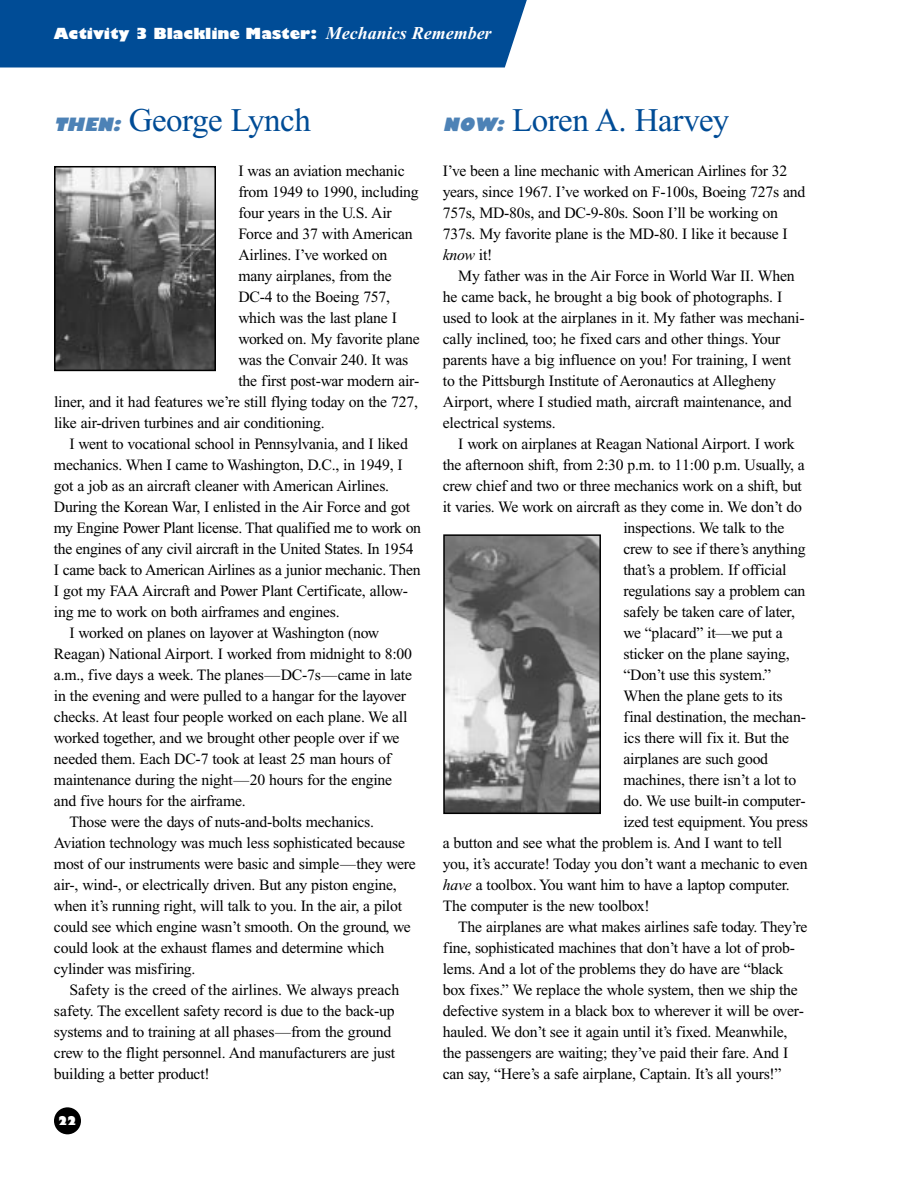
<style>
.page{position:relative;width:918px;height:1188px;background:#fff}
.page>*{position:absolute;margin:0;border:0;box-sizing:border-box;transform-origin:0 0}
.t1{font:33px "Times";letter-spacing:-.015em;color:#004c96}
.t2{font:15.75px/21px "Times";letter-spacing:-.015em;color:#000}
.t3{font:800 15px "Gill Sans";color:#fff}
.t4{font:800 12px "Gill Sans";color:#fff}
.s1{font-family:"Times New Roman";font-weight:700;font-style:italic;font-size:18px}
.s2{font-family:"Gill Sans";font-weight:800;font-style:italic;font-size:18px;color:#4d82b6}
.s3{font-family:"Times New Roman";font-style:italic}
</style>
<div class="page">
<div style="left:0;top:0;width:527px;height:68px;background:#004c96"></div>
<img style="left:57px;top:169px;width:156px;height:199px">
<div style="left:54px;top:166px;width:162px;height:205px;border:2px solid #000"></div>
<img style="left:446px;top:537px;width:152px;height:274px">
<div style="left:443px;top:534px;width:158px;height:280px;border:2px solid #000"></div>
<div style="left:54px;top:1107px;width:27px;height:27px;background:#000;border-radius:50%"></div>
<p class="t3" style="left:54px;top:28px;width:439px">Activity 3 Blackline Master: <span class="s1">Mechanics Remember</span></p>
<h1 class="t1" style="left:54px;top:108px;width:258px"><span class="s2">THEN:</span> George Lynch</h1>
<h1 class="t1" style="left:443px;top:108px;width:288px"><span class="s2">NOW:</span> Loren A. Harvey</h1>
<p class="t2" style="left:238px;top:162px;width:182px">I was an aviation mechanic from 1949 to 1990, including</p>
<p class="t2" style="left:238px;top:204px;width:155px">four years in the U.S. Air</p>
<p class="t2" style="left:238px;top:225px;width:176px">Force and 37 with American</p>
<p class="t2" style="left:238px;top:246px;width:150px">Airlines. I’ve worked on</p>
<p class="t2" style="left:238px;top:267px;width:155px">many airplanes, from the</p>
<p class="t2" style="left:238px;top:288px;width:153px">DC-4 to the Boeing 757,</p>
<p class="t2" style="left:238px;top:309px;width:160px">which was the last plane I</p>
<p class="t2" style="left:238px;top:330px;width:183px">worked on. My favorite plane</p>
<p class="t2" style="left:238px;top:351px;width:171px">was the Convair 240. It was</p>
<p class="t2" style="left:238px;top:372px;width:183px">the f irst post-war modern air-</p>
<p class="t2" style="left:54px;top:393px;width:366px">liner, and it had features we’re still flying today on the 727,</p>
<p class="t2" style="left:54px;top:414px;width:272px">like air-driven turbines and air conditioning.</p>
<p class="t2" style="left:54px;top:435px;width:369px;text-indent:15px">I went to vocational school in Pennsylvania, and I liked mechanics. When I came to Washington, D.C., in 1949, I got a job as an aircraft cleaner with American Airlines.<br>During the Korean War, I enlisted in the Air Force and got my Engine Power Plant license. That qualified me to work on the engines of any civil aircraft in the United States. In 1954<br>I came back to American Airlines as a junior mechanic. Then I got my FAA Aircraft and Power Plant Certif icate, allow&shy;ing me to work on both airframes and engines.</p>
<p class="t2" style="left:54px;top:624px;width:360px;text-indent:15px">I worked on planes on layover at Washington (now Reagan) National Airport. I worked from midnight to 8:00 a.m., f ive days a week. The planes—DC-7s— came in late in the evening and were pulled to a hangar for the layover checks. At least four people worked on each plane. We all worked together, and we brought other people over if we needed them. Each DC-7 took at least 25 man hours of maintenance during the night—20 hours for the engine and f ive hours for the airframe.</p>
<p class="t2" style="left:54px;top:813px;width:363px;text-indent:15px">Those were the days of nuts-and-bolts mechanics.<br>Aviation technology was much less sophisticated because most of our instruments were basic and simple— they were air-, wind-, or electrically driven. But any piston engine, when it’s running right, will talk to you. In the air, a pilot could see which engine wasn’t smooth. On the ground, we could look at the exhaust flames and determine which cylinder was misf iring.</p>
<p class="t2" style="left:54px;top:981px;width:347px;text-indent:15px">Safety is the creed of the airlines. We always preach safety. The excellent safety record is due to the back-up systems and to training at all phases—from the ground crew to the flight personnel. And manufacturers are just building a better product!</p>
<p class="t2" style="left:443px;top:162px;width:364px">I’ve been a line mechanic with American Airlines for 32 years, since 1967. I’ve worked on F-100s, Boeing 727s and 757s, MD-80s, and DC-9-80s. Soon I’ll be working on 737s. My favorite plane is the MD-80. I like it because I <span class="s3">know</span> it!</p>
<p class="t2" style="left:443px;top:267px;width:364px;text-indent:15px">My father was in the Air Force in World War II. When he came back, he brought a big book of photographs. I used to look at the airplanes in it. My father was mechani&shy;cally inclined, too; he f ixed cars and other things. Your parents have a big influence on you! For training, I went to the Pittsburgh Institute of Aeronautics at Allegheny Airport, where I studied math, aircraft maintenance, and electrical systems.</p>
<p class="t2" style="left:443px;top:435px;width:364px;text-align:center">I work on airplanes at Reagan National Airport. I work<br>the afternoon shift, from 2:30 p.m. to 11:00 p.m. Usually, a crew chief and two or three mechanics work on a shift, but it varies. We work on aircraft as they come in. We don’t do</p>
<p class="t2" style="left:623px;top:519px;width:162px">inspections. We talk to the</p>
<p class="t2" style="left:623px;top:540px;width:184px">crew to see if there’s anything</p>
<p class="t2" style="left:623px;top:561px;width:165px">that’s a problem. If off icial</p>
<p class="t2" style="left:623px;top:582px;width:183px">regulations say a problem can</p>
<p class="t2" style="left:623px;top:603px;width:173px">safely be taken care of later,</p>
<p class="t2" style="left:623px;top:624px;width:161px">we “placard” it—we put a</p>
<p class="t2" style="left:623px;top:645px;width:168px">sticker on the plane saying,</p>
<p class="t2" style="left:623px;top:666px;width:149px">“Don’t use this system.”</p>
<p class="t2" style="left:623px;top:687px;width:161px">When the plane gets to its</p>
<p class="t2" style="left:623px;top:708px;width:184px">f inal destination, the mechan-</p>
<p class="t2" style="left:623px;top:729px;width:167px">ics there will f ix it. But the</p>
<p class="t2" style="left:623px;top:750px;width:146px">airplanes are such good</p>
<p class="t2" style="left:623px;top:771px;width:174px">machines, there isn’t a lot to</p>
<p class="t2" style="left:623px;top:792px;width:184px">do. We use built-in computer-</p>
<p class="t2" style="left:623px;top:813px;width:186px">ized test equipment. You press</p>
<p class="t2" style="left:443px;top:834px;width:341px">a button and see what the problem is. And I want to tell</p>
<p class="t2" style="left:443px;top:855px;width:366px">you, it’s accurate! Today you don’t want a mechanic to even</p>
<p class="t2" style="left:443px;top:876px;width:349px"><span class="s3">have</span> a toolbox. You want him to have a laptop computer.</p>
<p class="t2" style="left:443px;top:897px;width:208px">The computer is the new toolbox!</p>
<p class="t2" style="left:443px;top:918px;width:366px;text-indent:15px">The airplanes are what makes airlines safe today. They’re f ine, sophisticated machines that don’t have a lot of prob&shy;lems. And a lot of the problems they do have are “black box f ixes.” We replace the whole system, then we ship the defective system in a black box to wherever it will be over&shy;hauled. We don’t see it again until it’s f ixed. Meanwhile, the passengers are waiting; they’ve paid their fare. And I can say, “Here’s a safe airplane, Captain. It’s all yours!”</p>
<p class="t4" style="left:58px;top:1116px;width:21px">22</p>
</div>
